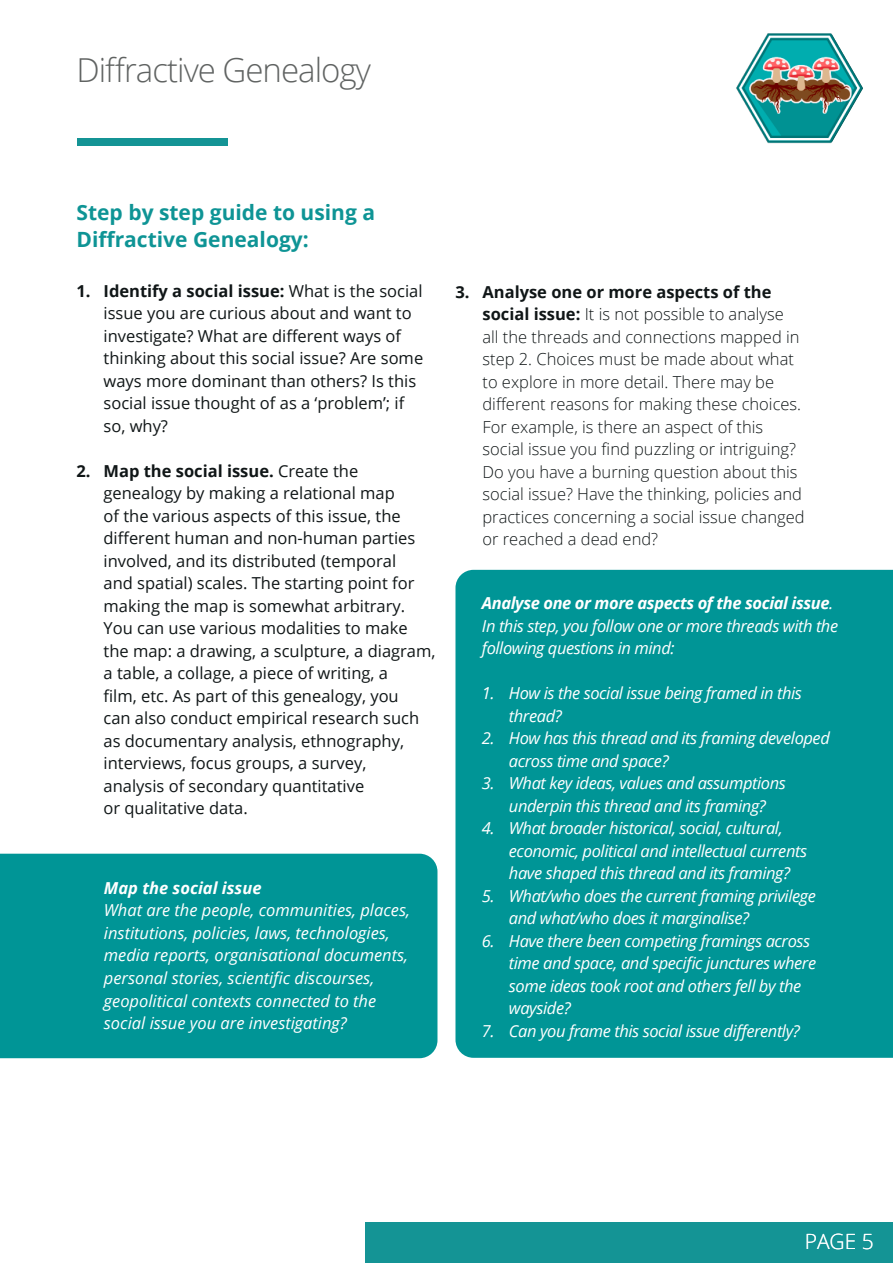
<style>
.page{position:relative;width:893px;height:1263px;background:#fff}
.page>*{position:absolute;margin:0;border:0;box-sizing:border-box;transform-origin:0 0}
.t1{font:300 33px "Open Sans";letter-spacing:-.03em;color:#606362}
.t2{font:700 21px/27px "Open Sans";color:#0e9495}
.t3{font:300 21px "Open Sans";color:#fff}
.t4{font:16.5px/22.5px "Open Sans";color:#101617}
.t5{font:italic 16.5px/22.5px "Open Sans";letter-spacing:-.025em;color:#fff}
.t6{font:300 16.5px/22.5px "Open Sans";color:#101617}
.t7{font:italic 16.5px/22.5px "Open Sans";color:#fff}
.t8{font:italic 700 16.5px "Open Sans";color:#fff}
.s1{font-weight:700}
</style>
<div class="page">
<img style="left:736px;top:33px;width:127px;height:111px">
<div style="left:366px;top:1222px;width:527px;height:41px;background:#149495"></div>
<div style="left:77px;top:138px;width:150px;height:8px;background:#149495"></div>
<div style="left:0;top:854px;width:437px;height:204px;background:#009596"></div>
<div style="left:455px;top:570px;width:438px;height:488px;background:#009596"></div>
<h1 class="t1" style="left:77px;top:47px;width:296px">Diffractive Genealogy</h1>
<p class="t2" style="left:77px;top:199px;width:300px">Step by step guide to using a<br>Diffractive Genealogy:</p>
<p class="t4" style="left:104px;top:279px;width:321px;text-indent:-27px"><span class="s1">1. Identify a social issue:</span> What is the social issue you are curious about and want to investigate? What are different ways of thinking about this social issue? Are some ways more dominant than others? Is this social issue thought of as a ‘problem’; if so, why?</p>
<p class="t4" style="left:104px;top:459px;width:333px;text-indent:-27px"><span class="s1">2. Map the social issue.</span> Create the genealogy by making a relational map<br>of the various aspects of this issue, the different human and non-human parties involved, and its distributed (temporal<br>and spatial) scales. The starting point for making the map is somewhat arbitrary.<br>You can use various modalities to make the map: a drawing, a sculpture, a diagram, a table, a collage, a piece of writing, a<br>film, etc. As part of this genealogy, you<br>can also conduct empirical research such as documentary analysis, ethnography, interviews, focus groups, a survey,<br>analysis of secondary quantitative<br>or qualitative data.</p>
<p class="t8" style="left:104px;top:876px;width:159px">Map the social issue</p>
<p class="t7" style="left:104px;top:899px;width:308px">What are the people, communities, places, institutions, policies, laws, technologies, media reports, organisational documents, personal stories, scientific discourses, geopolitical contexts connected to the social issue you are investigating?</p>
<p class="t6" style="left:482px;top:280px;width:324px;text-indent:-27px"><span class="s1">3. Analyse one or more aspects of the social issue:</span> It is not possible to analyse<br>all the threads and connections mapped in step 2. Choices must be made about what to explore in more detail. There may be different reasons for making these choices.<br>For example, is there an aspect of this social issue you find puzzling or intriguing?<br>Do you have a burning question about this social issue? Have the thinking, policies and practices concerning a social issue changed or reached a dead end?</p>
<p class="t5" style="left:482px;top:591px;width:358px"><span class="s1">Analyse one or more aspects of the social issue</span>.<br>In this step, you follow one or more threads with the following questions in mind:</p>
<p class="t5" style="left:509px;top:681px;width:295px;text-indent:-27px">1. How is the social issue being framed in this thread?</p>
<p class="t5" style="left:509px;top:726px;width:322px;text-indent:-27px">2. How has this thread and its framing developed across time and space?</p>
<p class="t5" style="left:482px;top:771px;width:305px;text-align:center">3. What key ideas, values and assumptions underpin this thread and its framing?</p>
<p class="t5" style="left:509px;top:816px;width:300px;text-indent:-27px">4. What broader historical, social, cultural, economic, political and intellectual currents have shaped this thread and its framing?</p>
<p class="t5" style="left:509px;top:884px;width:308px;text-indent:-27px">5. What/who does the current framing privilege and what/who does it marginalise?</p>
<p class="t5" style="left:509px;top:929px;width:309px;text-indent:-27px">6. Have there been competing framings across time and space, and specific junctures where some ideas took root and others fell by the wayside?</p>
<p class="t5" style="left:482px;top:1019px;width:320px">7. Can you frame this social issue differently?</p>
<p class="t3" style="left:805px;top:1227px;width:71px">PAGE 5</p>
</div>
